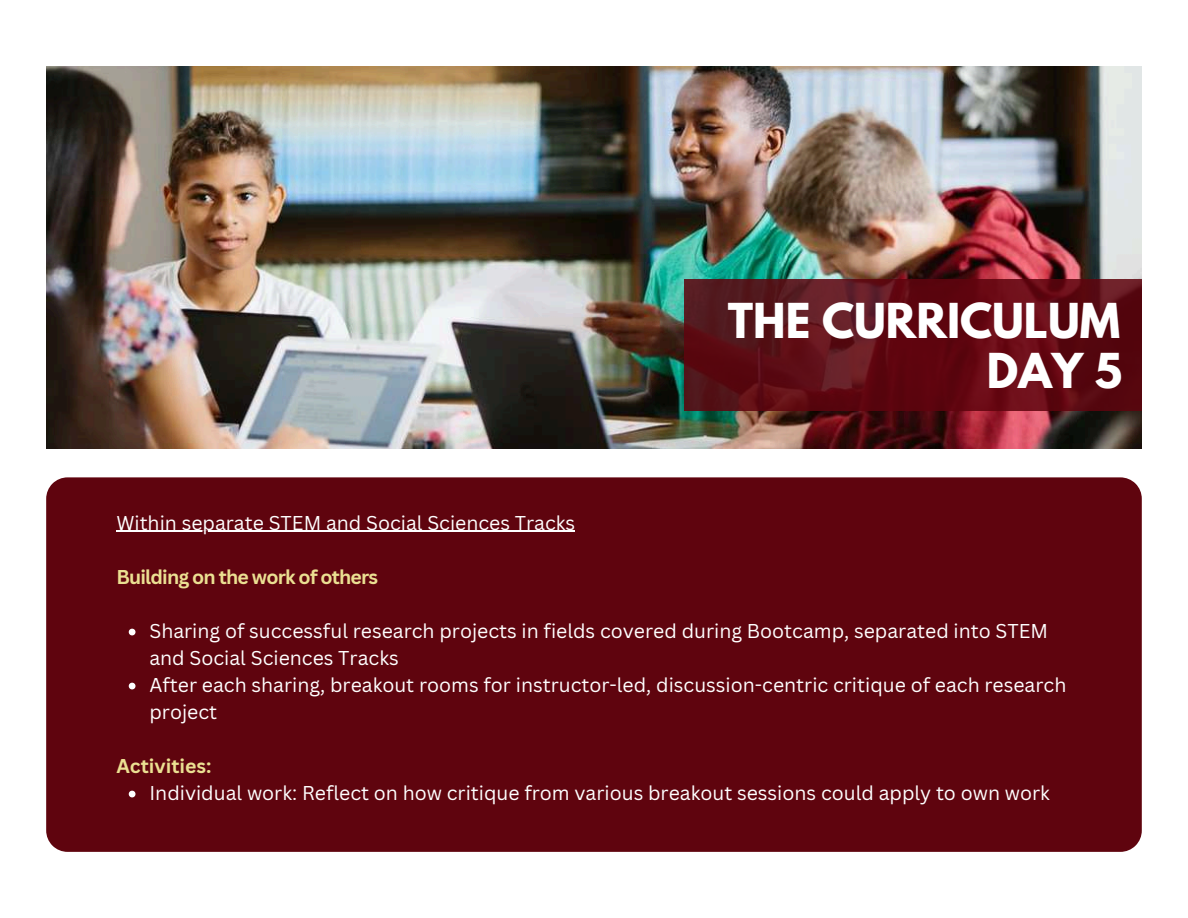
<style>
.page{position:relative;width:1188px;height:918px;background:#fff}
.page>*{position:absolute;margin:0;border:0;box-sizing:border-box;transform-origin:0 0}
.t1{font:700 42.6px "League Spartan";color:#fff}
.t2{font:19.5px/27px "Canva Sans";color:#fff}
.t3{font:700 19.5px "Canva Sans";letter-spacing:-.04em;color:#ebe092}
.t4{font:700 19.5px "Canva Sans";color:#ebe092}
</style>
<div class="page">
<div style="left:46px;top:477px;width:1096px;height:375px;background:#5f040e"></div>
<hr style="left:116px;top:531px;width:459px;height:1px;background:#fff">
<svg style="left:129px;top:629px;width:7px;height:6px"></svg>
<svg style="left:129px;top:683px;width:7px;height:6px"></svg>
<svg style="left:129px;top:791px;width:7px;height:6px"></svg>
<img style="left:46px;top:66px;width:1096px;height:383px">
<svg style="left:684px;top:279px;width:458px;height:132px;background:#5e0d15"></svg>
<h1 class="t1" style="left:728px;top:299px;width:394px">THE CURRICULUM</h1>
<h1 class="t1" style="left:987px;top:349px;width:137px">DAY 5</h1>
<p class="t2" style="left:116px;top:509px;width:460px">Within separate STEM and Social Sciences Tracks</p>
<p class="t3" style="left:116px;top:563px;width:263px">Building on the work of others</p>
<p class="t2" style="left:149px;top:617px;width:918px">Sharing of successful research projects in fields covered during Bootcamp, separated into STEM and Social Sciences Tracks<br>After each sharing, breakout rooms for instructor-led, discussion-centric critique of each research project</p>
<p class="t4" style="left:116px;top:752px;width:97px">Activities:</p>
<p class="t2" style="left:149px;top:779px;width:902px">Individual work: Reflect on how critique from various breakout sessions could apply to own work</p>
</div>
